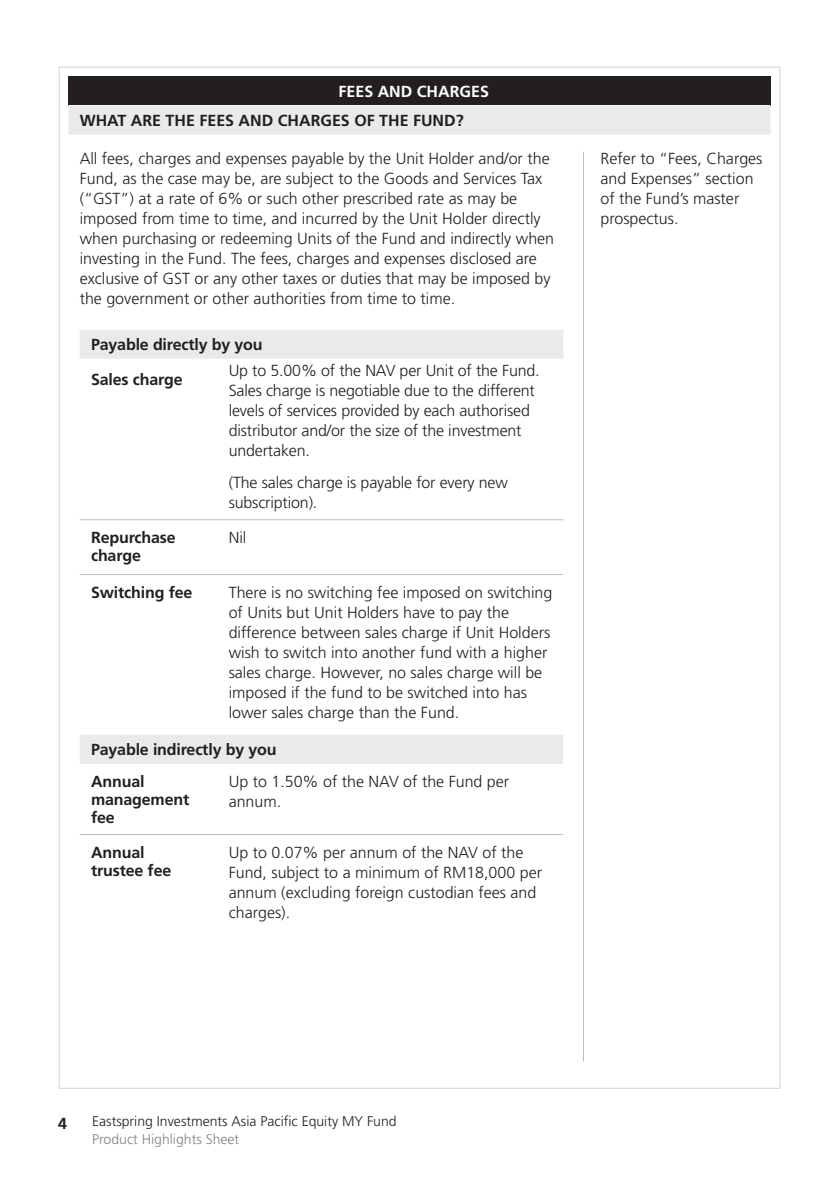
<style>
.page{position:relative;width:840px;height:1191px;background:#fff}
.page>*{position:absolute;margin:0;border:0;box-sizing:border-box;transform-origin:0 0}
.t1{font:300 16px/20px "Frutiger";color:#231f20}
.t2{font:700 16px/18px "Frutiger";letter-spacing:-.01em;color:#231f20}
.t3{font:700 16px "Frutiger";color:#fff}
.t4{font:300 14px "Frutiger";color:#231f20}
.t5{font:300 14px "Frutiger";color:#808285}
</style>
<div class="page">
<div style="left:68px;top:77px;width:702px;height:29px;background:#231f20"></div>
<div style="left:68px;top:106px;width:702px;height:29px;background:#e9eaeb"></div>
<hr style="left:68px;top:105px;width:702px;height:1px;background:#fff">
<hr style="left:582px;top:152px;width:1px;height:909px;background:#bcbdc0">
<svg style="left:80px;top:330px;width:483px;height:434px"></svg>
<hr style="left:80px;top:519px;width:483px;height:1px;background:#bcbdc0">
<hr style="left:80px;top:574px;width:483px;height:1px;background:#bcbdc0">
<hr style="left:80px;top:834px;width:483px;height:1px;background:#bcbdc0">
<p class="t3" style="left:338px;top:85px;width:152px">FEES AND CHARGES</p>
<p class="t2" style="left:80px;top:113px;width:385px">WHAT ARE THE FEES AND CHARGES OF THE FUND?</p>
<p class="t1" style="left:80px;top:149px;width:475px">All fees, charges and expenses payable by the Unit Holder and/or the Fund, as the case may be, are subject to the Goods and Services Tax (“GST”) at a rate of 6% or such other prescribed rate as may be imposed from time to time, and incurred by the Unit Holder directly when purchasing or redeeming Units of the Fund and indirectly when investing in the Fund. The fees, charges and expenses disclosed are exclusive of GST or any other taxes or duties that may be imposed by the government or other authorities from time to time.</p>
<p class="t2" style="left:91px;top:328px;width:173px;line-height:34.6px">Payable directly by you<br>Sales charge</p>
<p class="t1" style="left:228px;top:362px;width:312px">Up to 5.00% of the NAV per Unit of the Fund.<br>Sales charge is negotiable due to the different levels of services provided by each authorised distributor and/or the size of the investment undertaken.</p>
<p class="t1" style="left:228px;top:474px;width:280px">(The sales charge is payable for every new subscription).</p>
<p class="t2" style="left:91px;top:530px;width:86px">Repurchase charge</p>
<p class="t1" style="left:228px;top:529px;width:19px">Nil</p>
<p class="t2" style="left:91px;top:584px;width:103px">Switching fee</p>
<p class="t1" style="left:228px;top:583px;width:325px">There is no switching fee imposed on switching of Units but Unit Holders have to pay the difference between sales charge if Unit Holders wish to switch into another fund with a higher sales charge. However, no sales charge will be imposed if the fund to be switched into has lower sales charge than the Fund.</p>
<p class="t2" style="left:91px;top:735px;width:187px;line-height:31.8px">Payable indirectly by you<br>Annual</p>
<p class="t2" style="left:91px;top:792px;width:100px">management fee</p>
<p class="t1" style="left:228px;top:773px;width:282px">Up to 1.50% of the NAV of the Fund per annum.</p>
<p class="t2" style="left:91px;top:844px;width:82px">Annual trustee fee</p>
<p class="t1" style="left:228px;top:843px;width:314px">Up to 0.07% per annum of the NAV of the Fund, subject to a minimum of RM18,000 per annum (excluding foreign custodian fees and charges).</p>
<p class="t1" style="left:600px;top:149px;width:163px">Refer to “Fees, Charges and Expenses” section of the Fund’s master prospectus.</p>
<p class="t2" style="left:58px;top:1116px;width:10px">4</p>
<p class="t4" style="left:92px;top:1115px;width:306px">Eastspring Investments Asia Pacific Equity MY Fund</p>
<p class="t5" style="left:92px;top:1133px;width:148px">Product Highlights Sheet</p>
</div>
